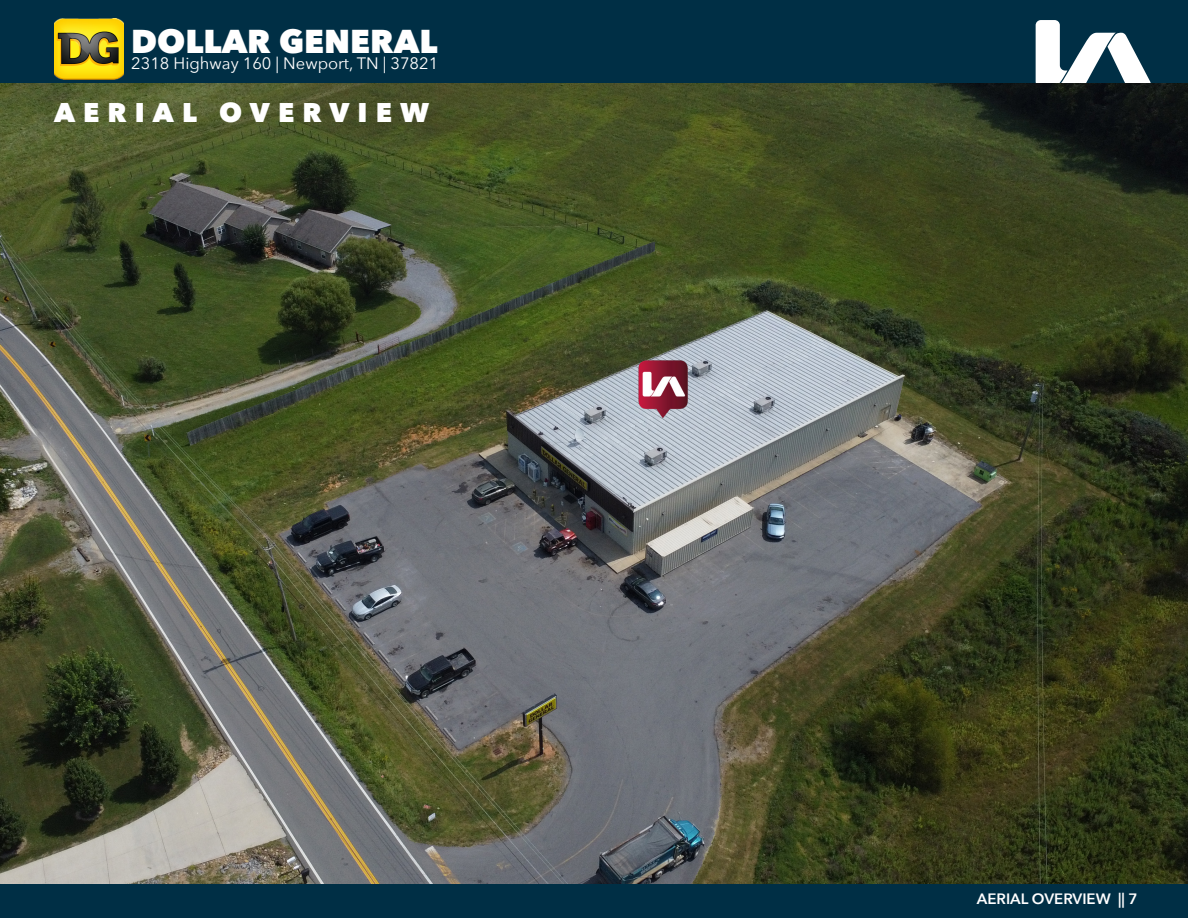
<style>
.page{position:relative;width:1188px;height:918px;background:#fff}
.page>*{position:absolute;margin:0;border:0;box-sizing:border-box;transform-origin:0 0}
.t1{font:800 33px "Avenir Next";color:#fff}
.t2{font:800 27px "Avenir Next";letter-spacing:.3em;color:#fff}
.t3{font:16.5px "Avenir Next";color:#fff}
.t4{font:600 15px "Avenir Next";color:#fff}
</style>
<div class="page">
<div style="left:0;top:0;width:1188px;height:84px;background:#002f45"></div>
<img style="left:54px;top:18px;width:70px;height:62px">
<svg style="left:1036px;top:20px;width:115px;height:63px"></svg>
<div style="left:0;top:882px;width:1188px;height:36px;background:#002f45"></div>
<img style="left:0;top:83px;width:1188px;height:800px">
<img style="left:636px;top:358px;width:54px;height:62px">
<h1 class="t1" style="left:131px;top:21px;width:308px">DOLLAR GENERAL</h1>
<p class="t3" style="left:131px;top:49px;width:309px">2318 Highway 160 | Newport, TN | 37821</p>
<p class="t2" style="left:54px;top:96px;width:377px">AERIAL OVERVIEW</p>
<p class="t4" style="left:977px;top:886px;width:162px">AERIAL OVERVIEW || 7</p>
</div>
